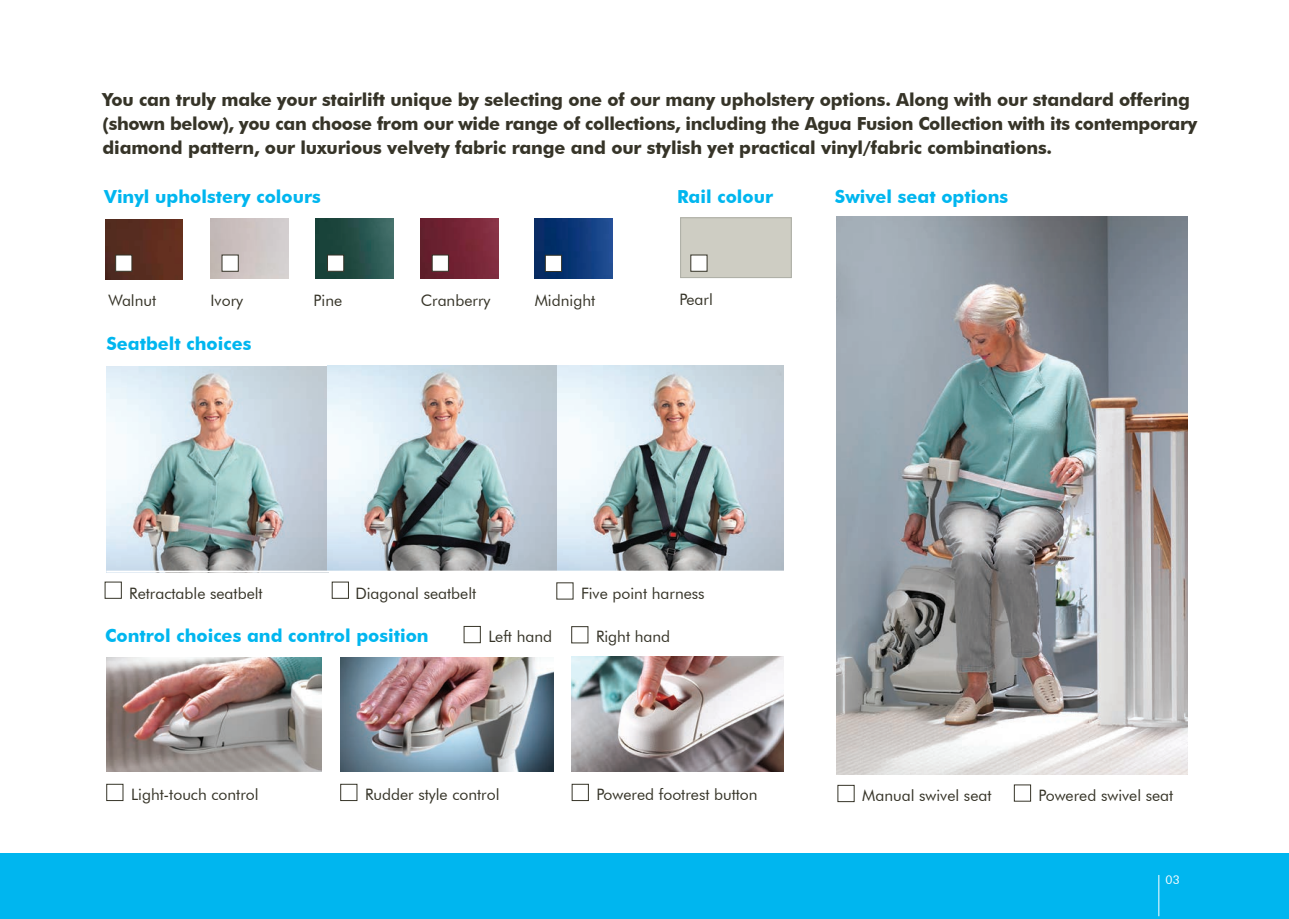
<style>
.page{position:relative;width:1289px;height:919px;background:#fff}
.page>*{position:absolute;margin:0;border:0;box-sizing:border-box;transform-origin:0 0}
.t1{font:700 18px/24px "Futura BT";letter-spacing:-.01em;color:#363428}
.t2{font:700 18px "Futura BT";color:#00b6ef}
.t3{font:15.75px "Futura BT";color:#363428}
.t4{font:12px "Futura BT";color:#fff}
</style>
<div class="page">
<div style="left:0;top:853px;width:1288px;height:65px;background:#00b6ef"></div>
<hr style="left:1158px;top:874px;width:1px;height:42px;background:#fff">
<img style="left:106px;top:657px;width:216px;height:114px">
<img style="left:340px;top:657px;width:214px;height:114px">
<img style="left:571px;top:657px;width:212px;height:114px">
<div style="left:463px;top:626px;width:17px;height:17px;background:#fff;border:1px solid #363428"></div>
<div style="left:571px;top:626px;width:17px;height:17px;background:#fff;border:1px solid #363428"></div>
<div style="left:106px;top:783px;width:17px;height:17px;background:#fff;border:1px solid #363428"></div>
<div style="left:340px;top:783px;width:17px;height:17px;background:#fff;border:1px solid #363428"></div>
<div style="left:682px;top:219px;width:107px;height:57px;background:#cecdc3"></div>
<div style="left:680px;top:217px;width:111px;height:61px;border:1px solid #adaea5"></div>
<img style="left:315px;top:218px;width:78px;height:60px">
<img style="left:105px;top:219px;width:78px;height:60px">
<img style="left:211px;top:218px;width:77px;height:60px">
<img style="left:421px;top:218px;width:77px;height:60px">
<img style="left:534px;top:218px;width:78px;height:60px">
<div style="left:115px;top:254px;width:17px;height:17px;background:#fff;border:1px solid #363428"></div>
<div style="left:222px;top:254px;width:17px;height:17px;background:#fff"></div>
<div style="left:327px;top:254px;width:17px;height:17px;background:#fff;border:1px solid #363428"></div>
<div style="left:432px;top:254px;width:17px;height:17px;background:#fff;border:1px solid #363428"></div>
<div style="left:545px;top:255px;width:17px;height:17px;background:#fff;border:1px solid #363428"></div>
<div style="left:690px;top:254px;width:17px;height:17px;background:#fff"></div>
<img style="left:837px;top:217px;width:350px;height:557px">
<img style="left:106px;top:366px;width:451px;height:204px">
<img style="left:557px;top:366px;width:226px;height:204px">
<p class="t1" style="left:102px;top:87px;width:1096px">You can truly make your stairlift unique by selecting one of our many upholstery options. Along with our standard offering (shown below), you can choose from our wide range of collections, including the Agua Fusion Collection with its contemporary diamond pattern, our luxurious velvety fabric range and our stylish yet practical vinyl/fabric combinations.</p>
<p class="t2" style="left:104px;top:186px;width:218px">Vinyl upholstery colours</p>
<p class="t2" style="left:677px;top:186px;width:98px">Rail colour</p>
<p class="t3" style="left:108px;top:291px;width:49px">Walnut</p>
<p class="t3" style="left:210px;top:291px;width:34px">Ivory</p>
<p class="t3" style="left:313px;top:290px;width:30px">Pine</p>
<p class="t3" style="left:421px;top:290px;width:71px">Cranberry</p>
<p class="t3" style="left:534px;top:290px;width:62px">Midnight</p>
<p class="t3" style="left:679px;top:290px;width:35px">Pearl</p>
<p class="t2" style="left:106px;top:333px;width:147px">Seatbelt choices</p>
<p class="t2" style="left:834px;top:186px;width:175px">Swivel seat options</p>
<p class="t3" style="left:129px;top:583px;width:135px">Retractable seatbelt</p>
<p class="t3" style="left:355px;top:583px;width:122px">Diagonal seatbelt</p>
<p class="t3" style="left:581px;top:583px;width:125px">Five point harness</p>
<p class="t2" style="left:105px;top:624px;width:325px">Control choices and control position</p>
<p class="t3" style="left:488px;top:627px;width:65px">Left hand</p>
<p class="t3" style="left:596px;top:627px;width:76px">Right hand</p>
<p class="t3" style="left:131px;top:784px;width:129px">Light-touch control</p>
<p class="t3" style="left:365px;top:784px;width:136px">Rudder style control</p>
<p class="t3" style="left:596px;top:784px;width:163px">Powered footrest button</p>
<p class="t3" style="left:862px;top:785px;width:131px">Manual swivel seat</p>
<p class="t3" style="left:1038px;top:785px;width:136px">Powered swivel seat</p>
<p class="t4" style="left:1165px;top:872px;width:16px">03</p>
</div>
